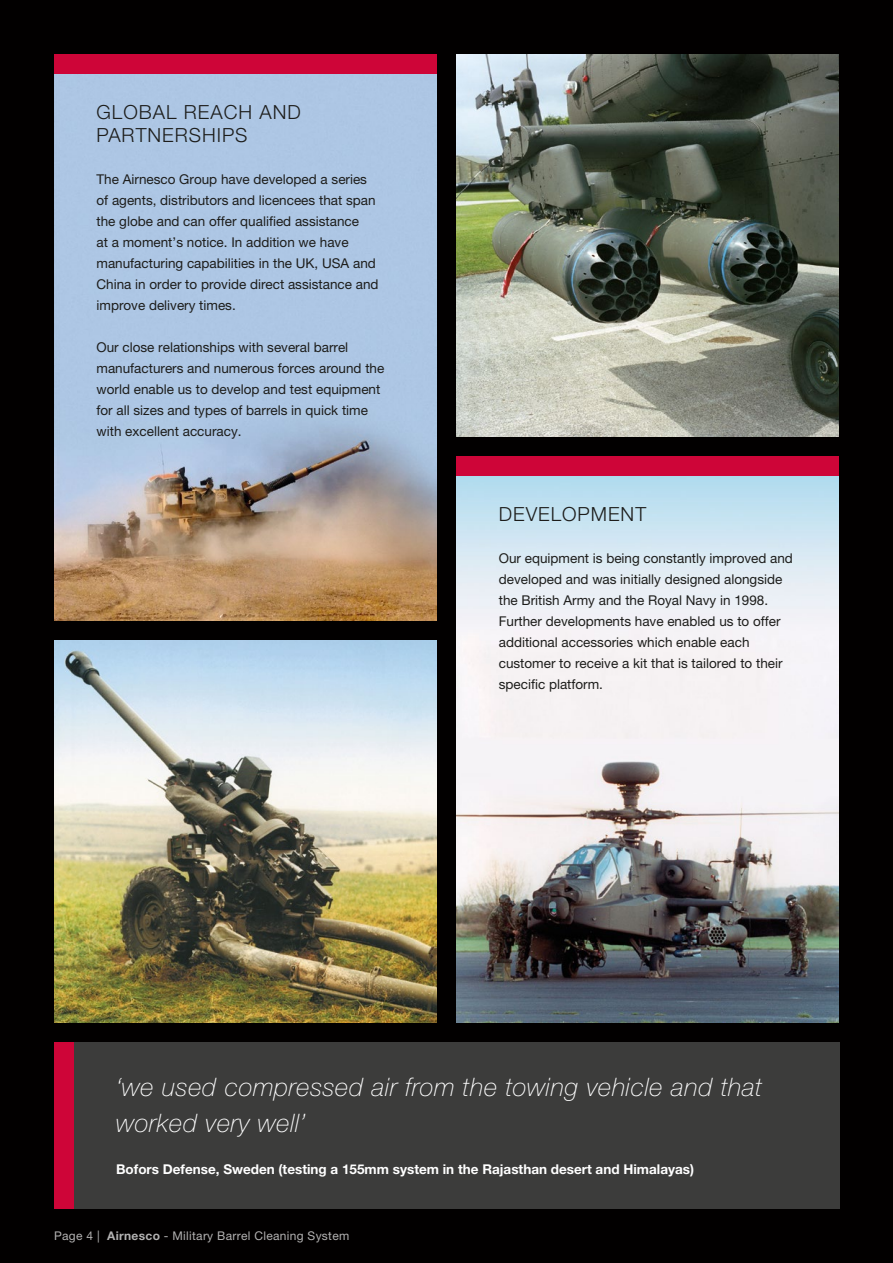
<style>
.page{position:relative;width:893px;height:1263px;background:#020000}
.page>*{position:absolute;margin:0;border:0;box-sizing:border-box;transform-origin:0 0}
.t1{font:italic 100 25.5px/36px "Helvetica Neue LT Pro";letter-spacing:.025em;color:#fff}
.t2{font:300 19.5px/23.4px "Helvetica Neue LT Pro";letter-spacing:.05em;color:#1d1d1b}
.t3{font:13.5px/21px "Helvetica Neue LT Pro";color:#1d1d1b}
.t4{font:700 13.5px "Helvetica Neue LT Pro";color:#fff}
.t5{font:12px "Helvetica Neue LT Pro";letter-spacing:.025em;color:#b3b2b2}
.s1{font-weight:700}
</style>
<div class="page">
<div style="left:54px;top:1042px;width:785px;height:167px;background:#3c3c3b"></div>
<img style="left:54px;top:74px;width:383px;height:546px">
<img style="left:54px;top:640px;width:383px;height:383px">
<img style="left:456px;top:54px;width:383px;height:383px">
<img style="left:456px;top:476px;width:383px;height:547px">
<div style="left:54px;top:1042px;width:20px;height:167px;background:#ce0538"></div>
<div style="left:54px;top:54px;width:383px;height:20px;background:#ce0538"></div>
<div style="left:456px;top:456px;width:383px;height:20px;background:#ce0538"></div>
<h2 class="t2" style="left:97px;top:100px;width:206px">GLOBAL REACH AND<br>PARTNERSHIPS</h2>
<p class="t3" style="left:97px;top:169px;width:284px">The Airnesco Group have developed a series of agents, distributors and licencees that span the globe and can offer qualified assistance<br>at a moment’s notice. In addition we have manufacturing capabilities in the UK, USA and China in order to provide direct assistance and improve delivery times.</p>
<p class="t3" style="left:97px;top:337px;width:289px">Our close relationships with several barrel manufacturers and numerous forces around the world enable us to develop and test equipment for all sizes and types of barrels in quick time with excellent accuracy.</p>
<h2 class="t2" style="left:499px;top:502px;width:149px">DEVELOPMENT</h2>
<p class="t3" style="left:499px;top:548px;width:296px">Our equipment is being constantly improved and developed and was initially designed alongside the British Army and the Royal Navy in 1998.<br>Further developments have enabled us to offer additional accessories which enable each customer to receive a kit that is tailored to their specific platform.</p>
<h1 class="t1" style="left:116px;top:1068px;width:647px">‘we used compressed air from the towing vehicle and that worked very well’</h1>
<p class="t4" style="left:116px;top:1160px;width:579px">Bofors Defense, Sweden (testing a 155mm system in the Rajasthan desert and Himalayas)</p>
<p class="t5" style="left:54px;top:1229px;width:297px">Page 4 | <span class="s1">Airnesco</span> - Military Barrel Cleaning System</p>
</div>
